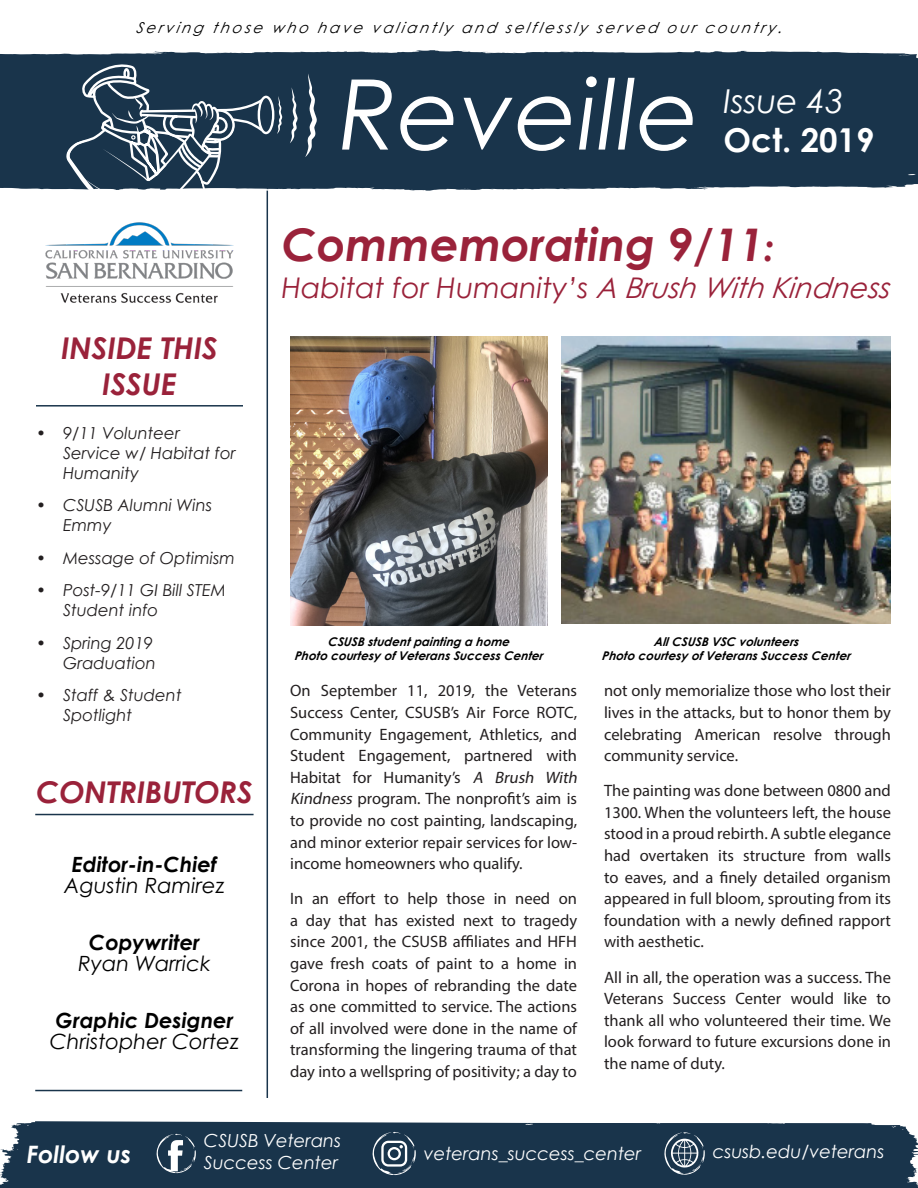
<style>
.page{position:relative;width:918px;height:1188px;background:#fff}
.page>*{position:absolute;margin:0;border:0;box-sizing:border-box;transform-origin:0 0}
.t1{font:italic 97.5px "Century Gothic";color:#fff}
.t2{font:italic 700 45px "Century Gothic";color:#9a223a}
.t3{font:700 33px "Century Gothic";color:#fff}
.t4{font:italic 33px "Century Gothic";color:#fff}
.t5{font:italic 700 30px "Century Gothic";color:#9a223a}
.t6{font:italic 28.5px "Century Gothic";color:#9a223a}
.t7{font:italic 700 24px "Century Gothic";color:#fff}
.t8{font:italic 21px "Century Gothic";color:#000}
.t9{font:italic 700 21px "Century Gothic";color:#000}
.t10{font:italic 18px "Century Gothic";color:#fff}
.t11{font:16.5px/21.6px "Myriad Pro";color:#231f20;text-align:justify}
.t12{font:italic 16.5px/19.8px "Century Gothic";color:#231f20}
.t13{font:italic 15px "Century Gothic";color:#000}
.t14{font:italic 700 12px "Century Gothic";color:#000}
.s1{font-size:36px}
.s2{font-style:italic}
</style>
<div class="page">
<div style="left:0;top:50px;width:918px;height:141px;background:#19344b"></div>
<div style="left:0;top:1121px;width:918px;height:67px;background:#19344b"></div>
<svg style="left:372px;top:1132px;width:44px;height:47px;background:#495e70"></svg>
<svg style="left:156px;top:1134px;width:40px;height:42px"></svg>
<svg style="left:664px;top:1132px;width:41px;height:46px;background:#4b6072"></svg>
<svg style="left:290px;top:87px;width:8px;height:56px"></svg>
<svg style="left:305px;top:73px;width:12px;height:84px"></svg>
<svg style="left:62px;top:62px;width:220px;height:188px"></svg>
<img style="left:45px;top:208px;width:204px;height:95px">
<hr style="left:36px;top:405px;width:207px;height:2px;background:#19344b">
<hr style="left:35px;top:1090px;width:207px;height:1px;background:#19344b">
<hr style="left:35px;top:814px;width:219px;height:1px;background:#19344b">
<hr style="left:267px;top:191px;width:1px;height:907px;background:#19344b">
<img style="left:562px;top:336px;width:329px;height:288px">
<img style="left:290px;top:336px;width:257px;height:289px">
<p class="t13" style="left:136px;top:17px;width:653px">Serving those who have valiantly and selflessly served our country.</p>
<p class="t1" style="left:338px;top:46px;width:363px">Reveille</p>
<p class="t4" style="left:724px;top:78px;width:122px">Issue 43</p>
<p class="t3" style="left:724px;top:115px;width:152px">Oct. 2019</p>
<p class="t5" style="left:61px;top:325px;width:158px">INSIDE THIS</p>
<p class="t5" style="left:102px;top:361px;width:76px">ISSUE</p>
<p class="t2" style="left:282px;top:210px;width:494px">Commemorating 9/11<span class="s1">:</span></p>
<p class="t6" style="left:282px;top:268px;width:617px">Habitat for Humanity’s A Brush With Kindness</p>
<p class="t12" style="left:63px;top:423px;width:174px;text-indent:-27px">• 9/11 Volunteer<br>Service w/ Habitat for<br>Humanity</p>
<p class="t12" style="left:63px;top:495px;width:151px;text-indent:-27px">• CSUSB Alumni Wins<br>Emmy</p>
<p class="t12" style="left:36px;top:548px;width:201px">• Message of Optimism</p>
<p class="t12" style="left:63px;top:580px;width:165px;text-indent:-27px">• Post-9/11 GI Bill STEM<br>Student info</p>
<p class="t12" style="left:36px;top:633px;width:121px;text-align:right">• Spring 2019<br>Graduation</p>
<p class="t12" style="left:63px;top:685px;width:120px;text-indent:-27px">• Staff &amp; Student<br>Spotlight</p>
<p class="t11" style="left:290px;top:680px;width:292px;text-align:left">On September 11, 2019, the Veterans Success Center, CSUSB’s Air Force ROTC, Community Engagement, Athletics, and Student Engagement, partnered with Habitat for Humanity’s <span class="s2">A Brush With Kindness</span> program. The nonprofit’s aim is to provide no cost painting, landscaping, and minor exterior repair services for low&shy;income homeowners who qualify.</p>
<p class="t11" style="left:290px;top:888px;width:288px">In an effort to help those in need on a day that has existed next to tragedy since 2001, the CSUSB affiliates and HFH gave fresh coats of paint to a home in Corona in hopes of rebranding the date as one committed to service. The actions of all involved were done in the name of transforming the lingering trauma of that day into a wellspring of positivity; a day to</p>
<p class="t14" style="left:328px;top:632px;width:186px">CSUSB studentpainting a home</p>
<p class="t14" style="left:295px;top:647px;width:253px">Photo courtesy ofVeteransSuccessCenter</p>
<p class="t5" style="left:36px;top:770px;width:218px">CONTRIBUTORS</p>
<p class="t9" style="left:72px;top:848px;width:146px">Editor-in-Chief</p>
<p class="t8" style="left:64px;top:871px;width:162px">Agustin Ramirez</p>
<p class="t9" style="left:89px;top:926px;width:112px">Copywriter</p>
<p class="t8" style="left:78px;top:949px;width:134px">Ryan Warrick</p>
<p class="t9" style="left:55px;top:1004px;width:180px">Graphic Designer</p>
<p class="t8" style="left:50px;top:1027px;width:191px">Christopher Cortez</p>
<p class="t14" style="left:654px;top:632px;width:149px">AllCSUSB VSC volunteers</p>
<p class="t14" style="left:602px;top:647px;width:253px">Photo courtesy ofVeteransSuccessCenter</p>
<p class="t11" style="left:604px;top:680px;width:288px">not only memorialize those who lost their lives in the attacks, but to honor them by celebrating American resolve through community service.</p>
<p class="t11" style="left:604px;top:780px;width:288px">The painting was done between 0800 and 1300. When the volunteers left, the house stood in a proud rebirth. A subtle elegance had overtaken its structure from walls to eaves, and a finely detailed organism appeared in full bloom, sprouting from its foundation with a newly defined rapport with aesthetic.</p>
<p class="t11" style="left:604px;top:966px;width:288px">All in all, the operation was a success. The Veterans Success Center would like to thank all who volunteered their time. We look forward to future excursions done in the name of duty.</p>
<p class="t10" style="left:204px;top:1128px;width:139px">CSUSB Veterans</p>
<p class="t10" style="left:204px;top:1150px;width:136px">Success Center</p>
<p class="t7" style="left:27px;top:1136px;width:106px">Follow us</p>
<p class="t10" style="left:424px;top:1141px;width:219px">veterans_success_center</p>
<p class="t10" style="left:713px;top:1139px;width:173px">csusb.edu/veterans</p>
</div>
